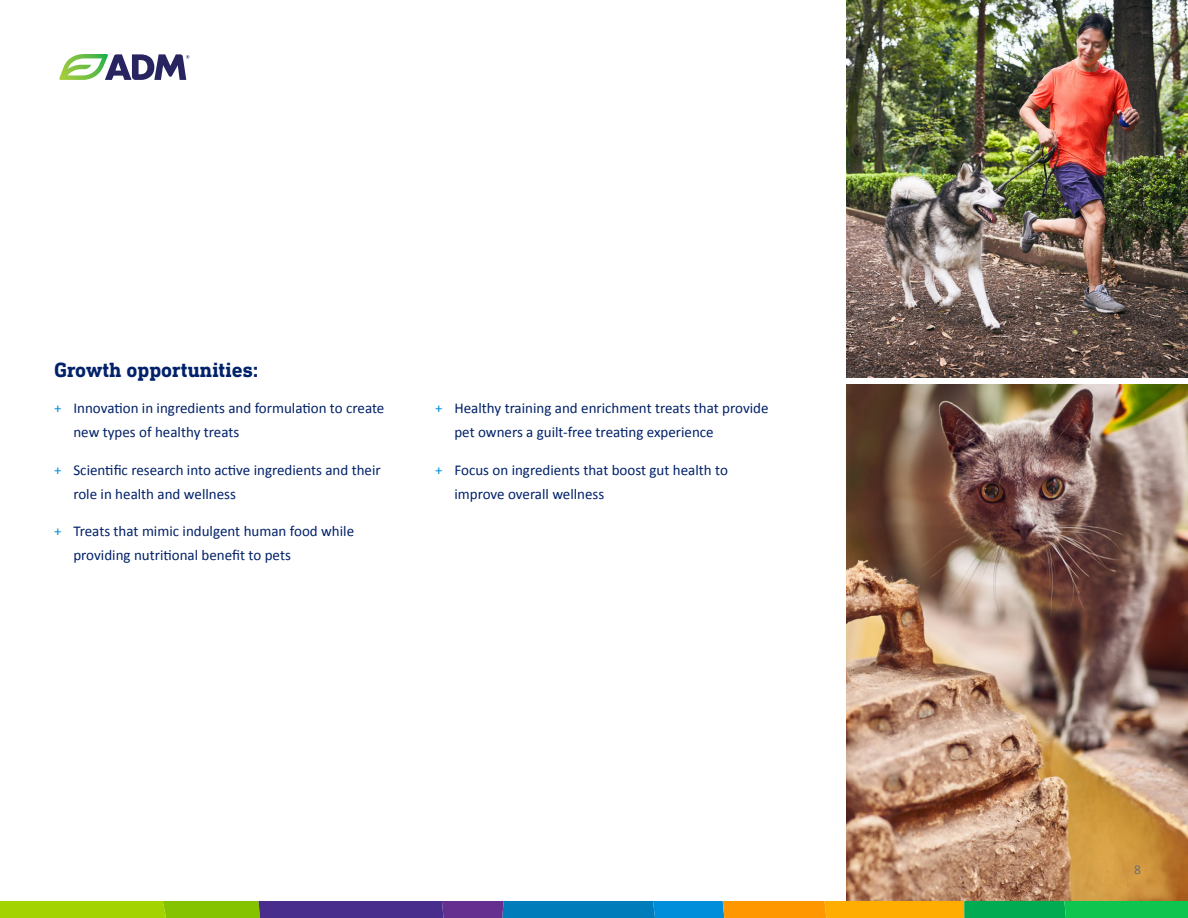
<style>
.page{position:relative;width:1188px;height:918px;background:#fff}
.page>*{position:absolute;margin:0;border:0;box-sizing:border-box;transform-origin:0 0}
.t1{font:700 21px "DIN Next Slab Pro";color:#012169}
.t2{font:15px/24px "Calibri";color:#012169}
.t3{font:15px "Calibri";color:#008edb}
.t4{font:13.5px "Calibri";color:#6d6e71}
</style>
<div class="page">
<img style="left:847px;top:385px;width:341px;height:516px">
<svg style="left:0;top:901px;width:1188px;height:17px"></svg>
<svg style="left:59px;top:54px;width:130px;height:26px"></svg>
<img style="left:847px;top:0;width:341px;height:378px">
<p class="t1" style="left:54px;top:357px;width:206px">Growth opportunities:</p>
<p class="t2" style="left:73px;top:396px;width:312px">Innovation in ingredients and formulation to create new types of healthy treats</p>
<p class="t2" style="left:73px;top:457px;width:309px">Scientific research into active ingredients and their role in health and wellness</p>
<p class="t2" style="left:73px;top:519px;width:282px">Treats that mimic indulgent human food while providing nutritional benefit to pets</p>
<p class="t3" style="left:54px;top:398px;width:9px">+</p>
<p class="t3" style="left:54px;top:459px;width:9px">+</p>
<p class="t3" style="left:54px;top:521px;width:9px">+</p>
<p class="t3" style="left:435px;top:398px;width:9px">+</p>
<p class="t3" style="left:435px;top:459px;width:9px">+</p>
<p class="t2" style="left:454px;top:396px;width:316px">Healthy training and enrichment treats that provide pet owners a guilt-free treating experience</p>
<p class="t2" style="left:454px;top:457px;width:275px">Focus on ingredients that boost gut health to improve overall wellness</p>
<p class="t4" style="left:1134px;top:860px;width:8px">8</p>
</div>
